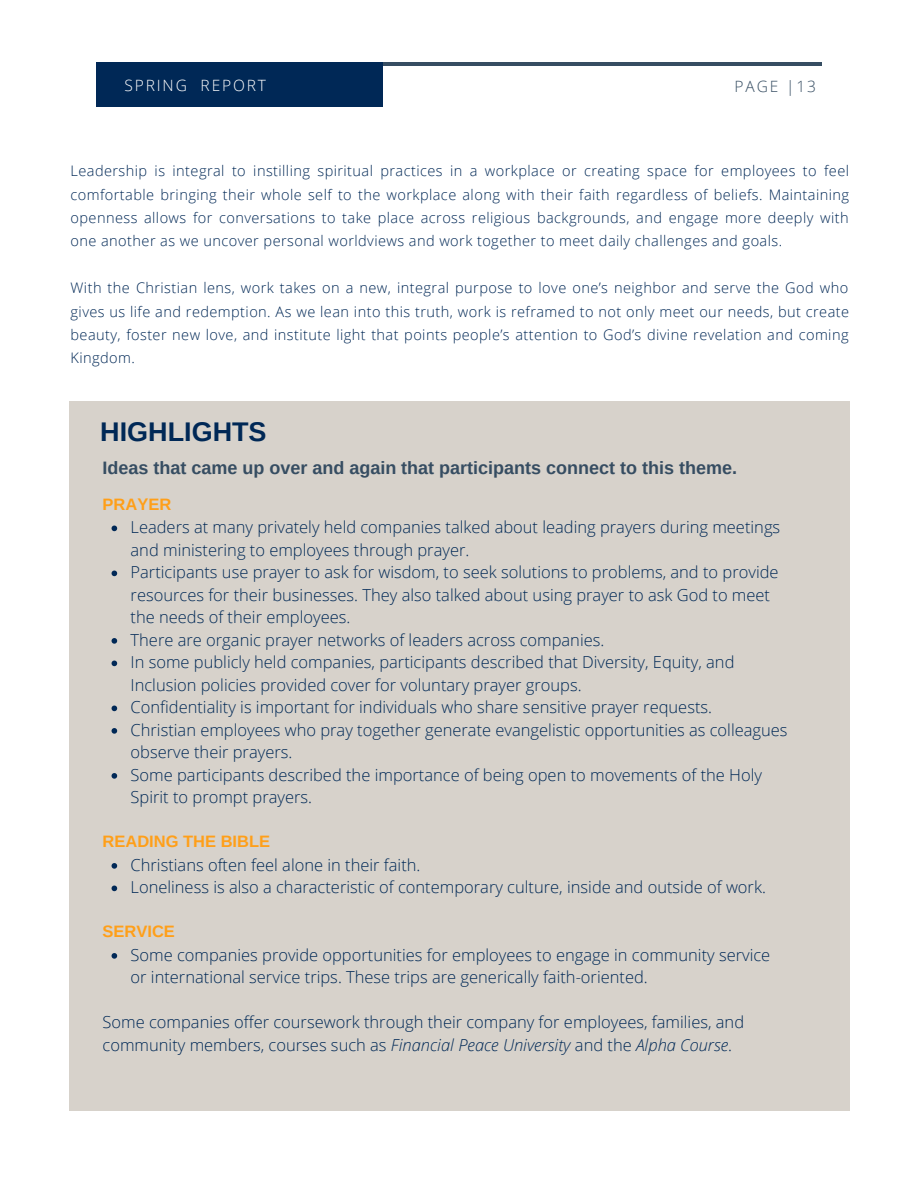
<style>
.page{position:relative;width:918px;height:1188px;background:#fff}
.page>*{position:absolute;margin:0;border:0;box-sizing:border-box;transform-origin:0 0}
.t1{font:700 27px "Arimo";color:#002856}
.t2{font:700 18px "Arimo";color:#364d62}
.t3{font:300 16.5px/22.5px "Open Sans";color:#002856}
.t4{font:700 16.5px "Arimo";color:#ff9f19}
.t5{font:300 15.6px "Open Sans";letter-spacing:.12em;color:#fff}
.t6{font:300 15.6px "Open Sans";letter-spacing:.12em;color:#364d62}
.t7{font:300 14.55px/23.4px "Open Sans";letter-spacing:.03em;color:#002856;text-align:justify}
.s1{font-style:italic}
</style>
<div class="page">
<hr style="left:96px;top:62px;width:726px;height:4px;background:#364d62">
<div style="left:96px;top:62px;width:287px;height:44px;background:#002856"></div>
<div style="left:69px;top:401px;width:781px;height:710px;background:#d7d2cb"></div>
<svg style="left:112px;top:526px;width:5px;height:5px"></svg>
<svg style="left:112px;top:571px;width:5px;height:5px"></svg>
<svg style="left:112px;top:638px;width:5px;height:6px"></svg>
<svg style="left:112px;top:661px;width:5px;height:5px"></svg>
<svg style="left:112px;top:706px;width:5px;height:5px"></svg>
<svg style="left:112px;top:728px;width:5px;height:6px"></svg>
<svg style="left:112px;top:773px;width:5px;height:6px"></svg>
<svg style="left:112px;top:863px;width:5px;height:6px"></svg>
<svg style="left:112px;top:886px;width:5px;height:5px"></svg>
<svg style="left:112px;top:953px;width:5px;height:6px"></svg>
<p class="t5" style="left:124px;top:74px;width:143px">SPRING REPORT</p>
<p class="t6" style="left:735px;top:75px;width:83px">PAGE |13</p>
<p class="t7" style="left:71px;top:159px;width:780px">Leadership is integral to instilling spiritual practices in a workplace or creating space for employees to feel comfortable bringing their whole self to the workplace along with their faith regardless of beliefs. Maintaining openness allows for conversations to take place across religious backgrounds, and engage more deeply with one another as we uncover personal worldviews and work together to meet daily challenges and goals.</p>
<p class="t7" style="left:71px;top:276px;width:780px">With the Christian lens, work takes on a new, integral purpose to love one’s neighbor and serve the God who gives us life and redemption. As we lean into this truth, work is reframed to not only meet our needs, but create beauty, foster new love, and institute light that points people’s attention to God’s divine revelation and coming Kingdom.</p>
<h1 class="t1" style="left:100px;top:416px;width:168px">HIGHLIGHTS</h1>
<p class="t2" style="left:103px;top:458px;width:636px">Ideas that came up over and again that participants connect to this theme.</p>
<p class="t4" style="left:103px;top:495px;width:70px">PRAYER</p>
<p class="t3" style="left:131px;top:516px;width:659px">Leaders at many privately held companies talked about leading prayers during meetings and ministering to employees through prayer.<br>Participants use prayer to ask for wisdom, to seek solutions to problems, and to provide resources for their businesses. They also talked about using prayer to ask God to meet the needs of their employees.<br>There are organic prayer networks of leaders across companies.<br>In some publicly held companies, participants described that Diversity, Equity, and Inclusion policies provided cover for voluntary prayer groups.<br>Confidentiality is important for individuals who share sensitive prayer requests.<br>Christian employees who pray together generate evangelistic opportunities as colleagues observe their prayers.<br>Some participants described the importance of being open to movements of the Holy Spirit to prompt prayers.</p>
<p class="t4" style="left:103px;top:832px;width:169px">READING THE BIBLE</p>
<p class="t3" style="left:131px;top:853px;width:637px">Christians often feel alone in their faith.<br>Loneliness is also a characteristic of contemporary culture, inside and outside of work.</p>
<p class="t4" style="left:103px;top:922px;width:74px">SERVICE</p>
<p class="t3" style="left:131px;top:943px;width:641px">Some companies provide opportunities for employees to engage in community service or international service trips. These trips are generically faith-oriented.</p>
<p class="t3" style="left:103px;top:1011px;width:643px">Some companies offer coursework through their company for employees, families, and community members, courses such as <span class="s1">Financial Peace University</span> and the <span class="s1">Alpha Course</span>.</p>
</div>
